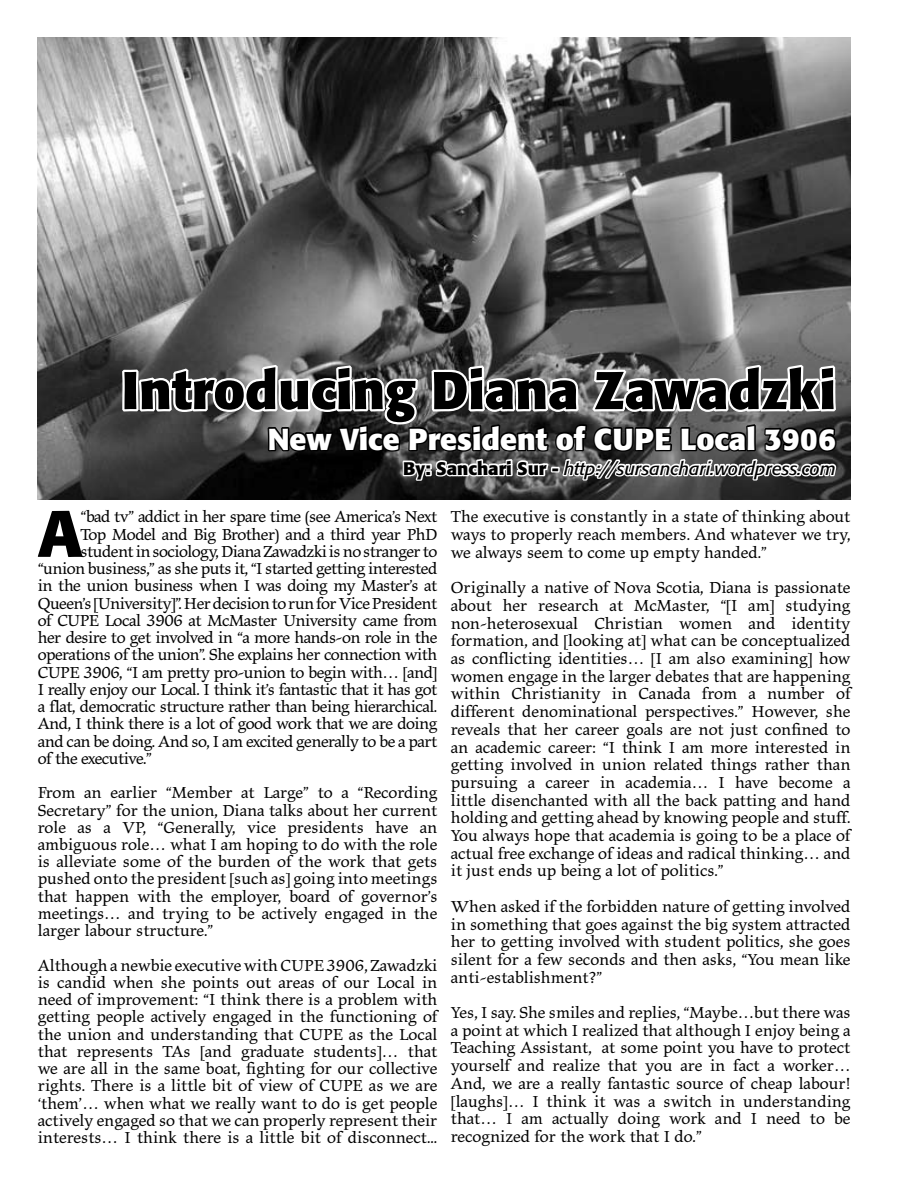
<style>
.page{position:relative;width:918px;height:1188px;background:#fff}
.page>*{position:absolute;margin:0;border:0;box-sizing:border-box;transform-origin:0 0}
.t1{font:700 64.95px "Formata";color:#000}
.t2{font:700 52.5px "Formata";color:#000}
.t3{font:700 30px "Formata";color:#fff}
.t4{font:italic 18px "Formata";color:#000}
.t5{font:16.5px/17.7px "Elysium Book Plain";letter-spacing:-.03em;color:#000;text-align:justify}
.s1{font-weight:700;font-style:normal}
</style>
<div class="page">
<img style="left:38px;top:38px;width:812px;height:462px">
<svg style="left:120px;top:37px;width:720px;height:463px;background:#666"></svg>
<h2 class="t2" style="left:122px;top:358px;width:716px">Introducing Diana Zawadzki</h2>
<h3 class="t3" style="left:268px;top:420px;width:570px">New Vice President of CUPE Local 3906</h3>
<p class="t4" style="left:403px;top:458px;width:434px"><span class="s1">By: Sanchari Sur -</span> http://sursanchari.wordpress.com</p>
<h1 class="t1" style="left:38px;top:493px;width:46px">A</h1>
<p class="t5" style="left:81px;top:508px;width:358px">“bad tv” addict in her spare time (see America’s Next</p>
<p class="t5" style="left:81px;top:525px;width:358px">Top Model and Big Brother) and a third year PhD</p>
<p class="t5" style="left:81px;top:542px;width:358px">student in sociology, Diana Zawadzki is no stranger to</p>
<p class="t5" style="left:38px;top:560px;width:401px">“union business,” as she puts it, “I started getting interested</p>
<p class="t5" style="left:38px;top:577px;width:401px">in the union business when I was doing my Master’s at</p>
<p class="t5" style="left:38px;top:594px;width:401px">Queen’s [University]”. Her decision to run for Vice President</p>
<p class="t5" style="left:38px;top:611px;width:401px">of CUPE Local 3906 at McMaster University came from</p>
<p class="t5" style="left:38px;top:629px;width:401px">her desire to get involved in “a more hands-on role in the</p>
<p class="t5" style="left:38px;top:646px;width:401px">operations of the union”. She explains her connection with</p>
<p class="t5" style="left:38px;top:663px;width:401px">CUPE 3906, “I am pretty pro-union to begin with… [and]</p>
<p class="t5" style="left:38px;top:680px;width:401px">I really enjoy our Local. I think it’s fantastic that it has got</p>
<p class="t5" style="left:38px;top:697px;width:401px">a flat, democratic structure rather than being hierarchical.</p>
<p class="t5" style="left:38px;top:715px;width:401px">And, I think there is a lot of good work that we are doing</p>
<p class="t5" style="left:38px;top:732px;width:401px">and can be doing. And so, I am excited generally to be a part</p>
<p class="t5" style="left:38px;top:749px;width:116px">of the executive.”</p>
<p class="t5" style="left:38px;top:784px;width:401px;line-height:17.2px">From an earlier “Member at Large” to a “Recording Secretary” for the union, Diana talks about her current role as a VP, “Generally, vice presidents have an ambiguous role… what I am hoping to do with the role is alleviate some of the burden of the work that gets pushed onto the president [such as] going into meetings that happen with the employer, board of governor’s meetings… and trying to be actively engaged in the larger labour structure.”</p>
<p class="t5" style="left:38px;top:956px;width:401px;line-height:17.2px">Although a newbie executive with CUPE 3906, Zawadzki is candid when she points out areas of our Local in need of improvement: “I think there is a problem with getting people actively engaged in the functioning of the union and understanding that CUPE as the Local that represents TAs [and graduate students]… that we are all in the same boat, fighting for our collective rights. There is a little bit of view of CUPE as we are ‘them’… when what we really want to do is get people actively engaged so that we can properly represent their interests… I think there is a little bit of disconnect...</p>
<p class="t5" style="left:451px;top:508px;width:401px">The executive is constantly in a state of thinking about ways to properly reach members. And whatever we try, we always seem to come up empty handed.”</p>
<p class="t5" style="left:451px;top:579px;width:401px">Originally a native of Nova Scotia, Diana is passionate about her research at McMaster, “[I am] studying non-heterosexual Christian women and identity formation, and [looking at] what can be conceptualized as conflicting identities… [I am also examining] how women engage in the larger debates that are happening within Christianity in Canada from a number of different denominational perspectives.” However, she reveals that her career goals are not just confined to an academic career: “I think I am more interested in getting involved in union related things rather than pursuing a career in academia… I have become a little disenchanted with all the back patting and hand holding and getting ahead by knowing people and stuff.<br>You always hope that academia is going to be a place of actual free exchange of ideas and radical thinking… and it just ends up being a lot of politics.”</p>
<p class="t5" style="left:451px;top:897px;width:401px">When asked if the forbidden nature of getting involved in something that goes against the big system attracted her to getting involved with student politics, she goes silent for a few seconds and then asks, “You mean like anti-establishment?”</p>
<p class="t5" style="left:451px;top:1003px;width:401px">Yes, I say. She smiles and replies, “Maybe…but there was a point at which I realized that although I enjoy being a Teaching Assistant, at some point you have to protect yourself and realize that you are in fact a worker… And, we are a really fantastic source of cheap labour! [laughs]… I think it was a switch in understanding that… I am actually doing work and I need to be recognized for the work that I do.”</p>
</div>
